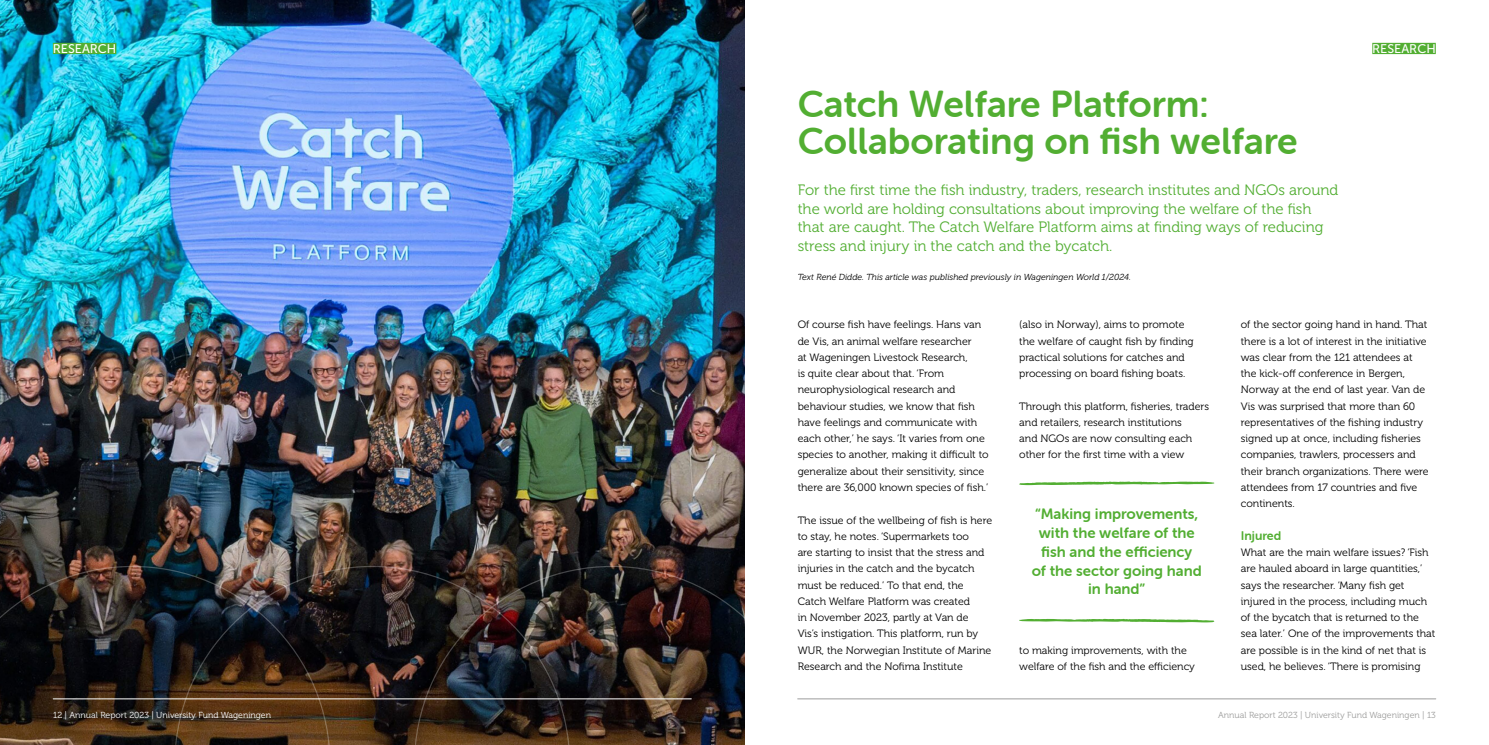
<style>
.page{position:relative;width:1489px;height:745px;background:#fff}
.page>*{position:absolute;margin:0;border:0;box-sizing:border-box;transform-origin:0 0}
.t1{font:37.5px/37.5px "Museo Sans Rounded 700";color:#52ae32}
.t2{font:15px/18.8px "Museo 300";color:#52ae32}
.t3{font:15px/18.8px "Museo Sans Rounded 700";color:#52ae32;text-align:center}
.t4{font:12.5px "Museo Sans 500";color:#fff}
.t5{font:12.5px "Museo Sans Rounded 700";color:#52ae32}
.t6{font:10.62px/16.2px "Museo 300";color:#000}
.t7{font:italic 8.75px "Museo 300";color:#000}
.t8{font:8.75px "Museo 300";color:#fff}
.t9{font:8.75px "Museo 300";color:#9d9d9c}
</style>
<div class="page">
<img style="left:0;top:0;width:744px;height:565px">
<div style="left:1372px;top:43px;width:63px;height:11px;background:#52ae32"></div>
<div style="left:53px;top:43px;width:63px;height:11px;background:#52ae32"></div>
<img style="left:0;top:565px;width:174px;height:179px">
<img style="left:174px;top:565px;width:240px;height:179px">
<img style="left:414px;top:565px;width:396px;height:179px">
<svg style="left:1019px;top:481px;width:195px;height:4px"></svg>
<svg style="left:1019px;top:618px;width:195px;height:4px"></svg>
<hr style="left:797px;top:698px;width:638px;height:1px;background:#9d9d9c">
<hr style="left:53px;top:698px;width:638px;height:1px;background:#fff">
<p class="t4" style="left:53px;top:42px;width:65px">RESEARCH</p>
<p class="t4" style="left:1372px;top:42px;width:65px">RESEARCH</p>
<h1 class="t1" style="left:797px;top:85px;width:501px">Catch Welfare Platform:<br>Collaborating on fish welfare</h1>
<p class="t2" style="left:797px;top:180px;width:542px">For the first time the fish industry, traders, research institutes and NGOs around the world are holding consultations about improving the welfare of the fish that are caught. The Catch Welfare Platform aims at finding ways of reducing stress and injury in the catch and the bycatch.</p>
<p class="t7" style="left:797px;top:271px;width:335px">Text René Didde. This article was published previously in Wageningen World 1/2024.</p>
<p class="t6" style="left:1240px;top:316px;width:189px">of the sector going hand in hand. That there is a lot of interest in the initiative was clear from the 121 attendees at the kick-off conference in Bergen, Norway at the end of last year. Van de Vis was surprised that more than 60 representatives of the fishing industry signed up at once, including fisheries companies, trawlers, processers and their branch organizations. There were attendees from 17 countries and five continents.</p>
<p class="t5" style="left:1240px;top:528px;width:42px">Injured</p>
<p class="t6" style="left:1240px;top:544px;width:196px">What are the main welfare issues? ‘Fish are hauled aboard in large quantities,’ says the researcher. ‘Many fish get injured in the process, including much of the bycatch that is returned to the sea later.’ One of the improvements that are possible is in the kind of net that is used, he believes. ‘There is promising</p>
<p class="t6" style="left:1019px;top:316px;width:176px">(also in Norway), aims to promote the welfare of caught fish by finding practical solutions for catches and processing on board fishing boats.</p>
<p class="t6" style="left:1019px;top:398px;width:191px">Through this platform, fisheries, traders and retailers, research institutions<br>and NGOs are now consulting each other for the first time with a view</p>
<p class="t6" style="left:797px;top:316px;width:192px">Of course fish have feelings. Hans van de Vis, an animal welfare researcher<br>at Wageningen Livestock Research,<br>is quite clear about that. ‘From neurophysiological research and behaviour studies, we know that fish have feelings and communicate with each other,’ he says. ‘It varies from one species to another, making it difficult to generalize about their sensitivity, since there are 36,000 known species of fish.’</p>
<p class="t6" style="left:797px;top:511px;width:196px">The issue of the wellbeing of fish is here to stay, he notes. ‘Supermarkets too<br>are starting to insist that the stress and injuries in the catch and the bycatch must be reduced.’ To that end, the Catch Welfare Platform was created<br>in November 2023, partly at Van de<br>Vis’s instigation. This platform, run by WUR, the Norwegian Institute of Marine Research and the Nofima Institute</p>
<h2 class="t3" style="left:1031px;top:504px;width:171px">“Making improvements, with the welfare of the fish and the efficiency<br>of the sector going hand in hand”</h2>
<p class="t6" style="left:1019px;top:641px;width:177px">to making improvements, with the welfare of the fish and the efficiency</p>
<p class="t8" style="left:53px;top:709px;width:219px">12 | Annual Report 2023 | University Fund Wageningen</p>
<p class="t9" style="left:1218px;top:709px;width:219px">Annual Report 2023 | University Fund Wageningen | 13</p>
</div>
